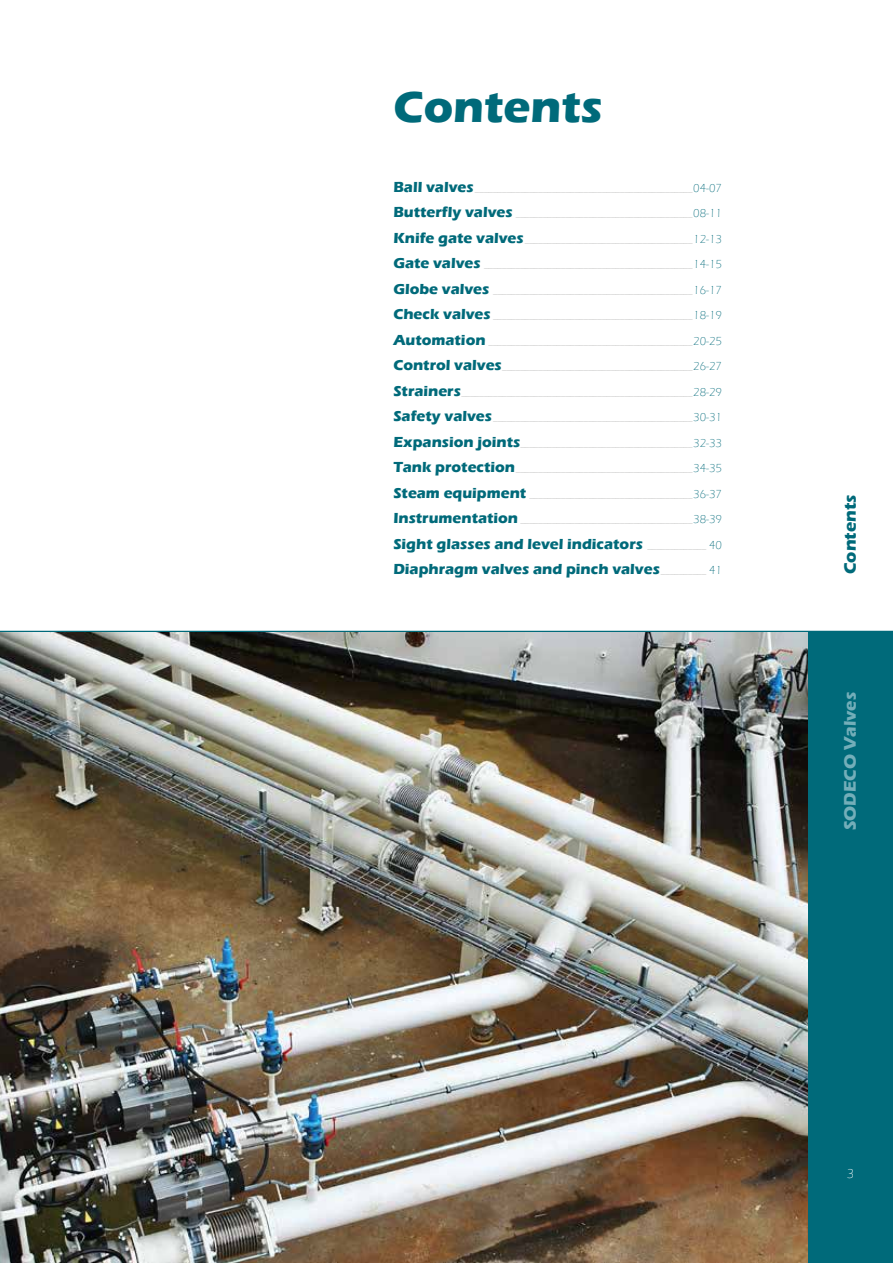
<style>
.page{position:relative;width:893px;height:1263px;background:#fff}
.page>*{position:absolute;margin:0;border:0;box-sizing:border-box;transform-origin:0 0}
.t1{font:700 45.45px "Eras ITC";color:#006a7a}
.t2{font:700 17.4px "Eras ITC";color:#73aeb9}
.t3{font:700 17.25px "Eras ITC";color:#006a7a}
.t4{font:700 15px/25.5px "Eras ITC";color:#006a7a}
.t5{font:300 13.5px "Eras ITC";color:#fff}
.t6{font:300 9px "Eras ITC";color:#9d9d9c}
.s1{font-weight:700;font-size:15px;color:#006a7a}
.s2{font-size:12px;color:#006a7a}
.s3{font-weight:300;font-size:9px;color:#9d9d9c}
.s4{font-weight:300;font-size:12px}
</style>
<div class="page">
<div style="left:808px;top:631px;width:85px;height:632px;background:#006a7a"></div>
<hr style="left:0;top:631px;width:893px;height:1px;background:#006a7a">
<img style="left:0;top:632px;width:808px;height:631px">
<h1 class="t1" style="left:393px;top:80px;width:211px">Contents</h1>
<p class="t6" style="left:393px;top:184px;width:330px"><span class="s1">Ball valves</span> ________________________________________________<span class="s2">04-07</span></p>
<p class="t6" style="left:393px;top:209px;width:330px"><span class="s1">Butterfly valves</span> _______________________________________<span class="s2">08-11</span></p>
<p class="t6" style="left:393px;top:235px;width:330px"><span class="s1">Knife gate valves</span>_____________________________________<span class="s2">12-13</span></p>
<p class="t6" style="left:393px;top:260px;width:330px"><span class="s1">Gate valves</span> ______________________________________________<span class="s2">14-15</span></p>
<p class="t6" style="left:393px;top:286px;width:330px"><span class="s1">Globe valves</span> ____________________________________________<span class="s2">16-17</span></p>
<p class="t6" style="left:393px;top:311px;width:330px"><span class="s1">Check valves</span> ____________________________________________<span class="s2">18-19</span></p>
<p class="t6" style="left:393px;top:337px;width:330px"><span class="s1">Automation</span> _____________________________________________<span class="s2">20-25</span></p>
<p class="t6" style="left:393px;top:362px;width:330px"><span class="s1">Control valves</span>__________________________________________<span class="s2">26-27</span></p>
<p class="t6" style="left:393px;top:388px;width:330px"><span class="s1">Strainers</span>___________________________________________________<span class="s2">28-29</span></p>
<p class="t6" style="left:393px;top:413px;width:330px"><span class="s1">Safety valves</span>____________________________________________<span class="s2">30-31</span></p>
<p class="t6" style="left:393px;top:439px;width:330px"><span class="s1">Expansion joints</span>______________________________________<span class="s2">32-33</span></p>
<p class="t6" style="left:393px;top:464px;width:330px"><span class="s1">Tank protection</span>_______________________________________<span class="s2">34-35</span></p>
<p class="t6" style="left:393px;top:490px;width:330px"><span class="s1">Steam equipment</span> ____________________________________<span class="s2">36-37</span></p>
<p class="t6" style="left:393px;top:515px;width:330px"><span class="s1">Instrumentation</span> ______________________________________<span class="s2">38-39</span></p>
<h3 class="t4" style="left:393px;top:531px;width:330px">Sight glasses and level indicators <span class="s3">_____________</span> <span class="s4">40<br></span>Diaphragm valves and pinch valves<span class="s3">__________</span> <span class="s4">41</span></h3>
<h3 class="t3" style="left:840px;top:574px;width:81px;rotate:-90deg">Contents</h3>
<h2 class="t2" style="left:840px;top:830px;width:140px;rotate:-90deg">SODECO Valves</h2>
<h3 class="t5" style="left:847px;top:1166px;width:9px">3</h3>
</div>
